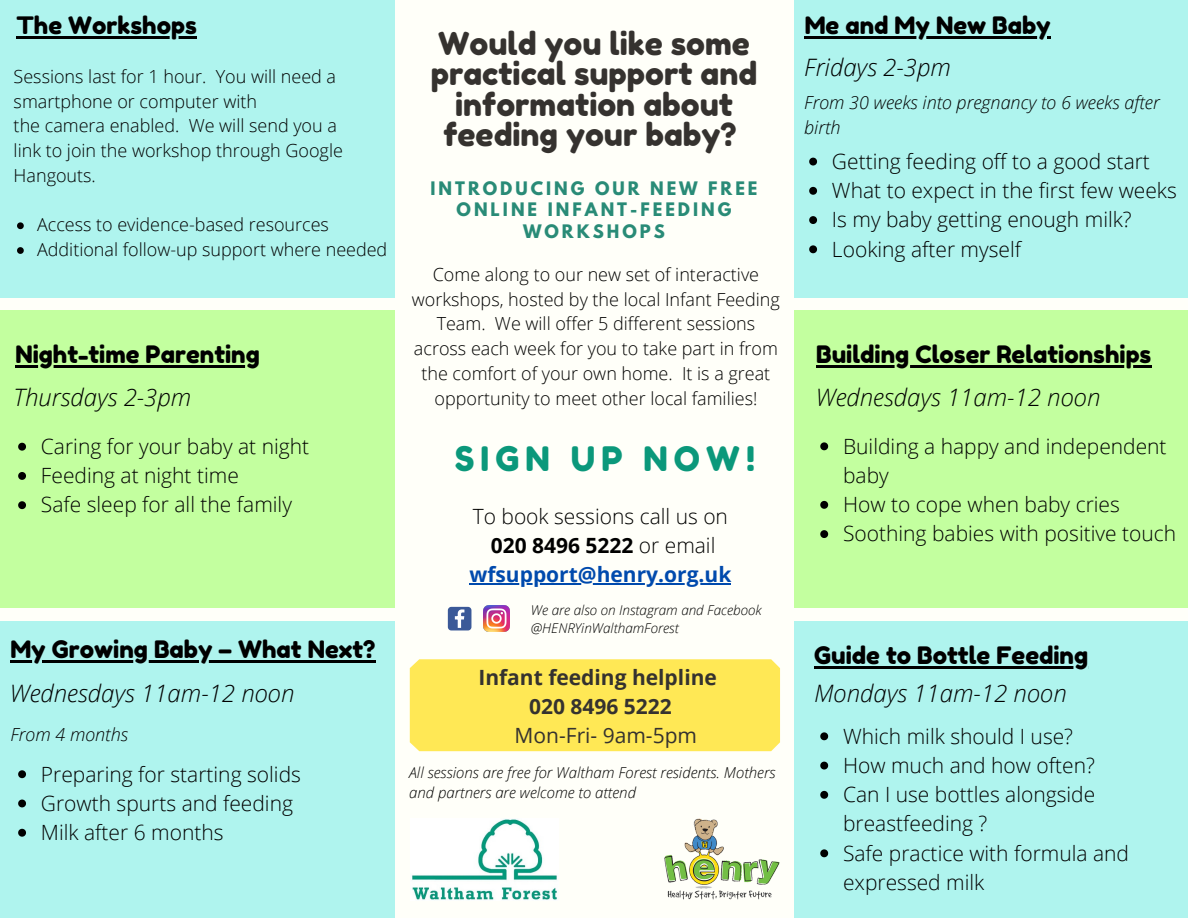
<style>
.page{position:relative;width:1188px;height:918px;background:#fff}
.page>*{position:absolute;margin:0;border:0;box-sizing:border-box;transform-origin:0 0}
.t1{font:33.75px "Fredoka One";letter-spacing:.18em;color:#0b987b}
.t2{font:31.5px/30.3px "Fredoka One";color:#35322f;text-align:center}
.t3{font:24px "Fredoka One";color:#000}
.t4{font:italic 300 24px "Open Sans";color:#000}
.t5{font:300 21px/29.2px "Open Sans";color:#000}
.t6{font:700 21px/29.2px "Open Sans";color:#35322f;text-align:center}
.t7{font:21px "Open Sans";color:#35322f}
.t8{font:300 18px/24.8px "Open Sans";color:#000}
.t9{font:italic 300 18px/24.8px "Open Sans";color:#000}
.t10{font:700 16.5px/21.3px "League Spartan";letter-spacing:.18em;color:#298b77;text-align:center}
.t11{font:italic 300 15px/20.2px "Open Sans";color:#000}
.t12{font:italic 300 13.5px/18.5px "Open Sans";color:#000}
.s1{font-weight:700}
.s2{font-weight:700;color:#004aad}
</style>
<div class="page">
<div style="left:395px;top:0;width:399px;height:918px;background:#fffff9"></div>
<div style="left:0;top:0;width:394px;height:298px;background:#aff4ee"></div>
<div style="left:0;top:311px;width:394px;height:297px;background:#c3ff9f"></div>
<div style="left:0;top:621px;width:394px;height:297px;background:#aff4ee"></div>
<div style="left:794px;top:0;width:394px;height:298px;background:#aff4ee"></div>
<div style="left:794px;top:310px;width:394px;height:297px;background:#c3ff9f"></div>
<div style="left:794px;top:621px;width:394px;height:297px;background:#aff4ee"></div>
<img style="left:664px;top:818px;width:116px;height:82px">
<img style="left:411px;top:819px;width:147px;height:81px">
<div style="left:410px;top:659px;width:370px;height:92px;background:#ffe855"></div>
<hr style="left:469px;top:583px;width:262px;height:1px;background:#004aad">
<svg style="left:448px;top:607px;width:23px;height:23px"></svg>
<img style="left:483px;top:606px;width:26px;height:26px">
<hr style="left:15px;top:365px;width:245px;height:2px;background:#000">
<svg style="left:18px;top:443px;width:8px;height:8px"></svg>
<svg style="left:18px;top:472px;width:8px;height:8px"></svg>
<svg style="left:18px;top:501px;width:8px;height:8px"></svg>
<hr style="left:10px;top:661px;width:365px;height:2px;background:#000">
<svg style="left:18px;top:770px;width:8px;height:8px"></svg>
<svg style="left:18px;top:800px;width:8px;height:7px"></svg>
<svg style="left:18px;top:829px;width:8px;height:8px"></svg>
<hr style="left:805px;top:36px;width:246px;height:3px;background:#000">
<svg style="left:809px;top:158px;width:8px;height:8px"></svg>
<svg style="left:809px;top:187px;width:8px;height:8px"></svg>
<svg style="left:809px;top:216px;width:8px;height:8px"></svg>
<svg style="left:809px;top:245px;width:8px;height:8px"></svg>
<hr style="left:816px;top:365px;width:335px;height:2px;background:#000">
<svg style="left:820px;top:442px;width:8px;height:8px"></svg>
<svg style="left:820px;top:501px;width:8px;height:8px"></svg>
<svg style="left:820px;top:530px;width:8px;height:8px"></svg>
<hr style="left:814px;top:666px;width:274px;height:2px;background:#000">
<svg style="left:820px;top:732px;width:8px;height:8px"></svg>
<svg style="left:820px;top:762px;width:8px;height:8px"></svg>
<svg style="left:820px;top:791px;width:8px;height:8px"></svg>
<svg style="left:820px;top:849px;width:8px;height:8px"></svg>
<hr style="left:16px;top:36px;width:181px;height:3px;background:#000">
<svg style="left:17px;top:222px;width:7px;height:7px"></svg>
<svg style="left:17px;top:247px;width:7px;height:7px"></svg>
<p class="t3" style="left:16px;top:11px;width:182px">The Workshops</p>
<p class="t8" style="left:14px;top:64px;width:331px">Sessions last for 1 hour. You will need a smartphone or computer with<br>the camera enabled. We will send you a link to join the workshop through Google<br>Hangouts.</p>
<p class="t8" style="left:37px;top:212px;width:352px">Access to evidence-based resources<br>Additional follow-up support where needed</p>
<p class="t3" style="left:15px;top:339px;width:246px">Night-time Parenting</p>
<p class="t4" style="left:14px;top:381px;width:179px">Thursdays 2-3pm</p>
<p class="t5" style="left:41px;top:431px;width:270px">Caring for your baby at night<br>Feeding at night time<br>Safe sleep for all the family</p>
<p class="t3" style="left:10px;top:635px;width:367px">My Growing Baby – What Next?</p>
<p class="t4" style="left:10px;top:677px;width:286px">Wednesdays 11am-12 noon</p>
<p class="t9" style="left:10px;top:721px;width:119px">From 4 months</p>
<p class="t5" style="left:41px;top:759px;width:262px">Preparing for starting solids<br>Growth spurts and feeding<br>Milk after 6 months</p>
<h2 class="t2" style="left:431px;top:28px;width:328px">Would you like some practical support and information about feeding your baby?</h2>
<p class="t10" style="left:430px;top:180px;width:329px">INTRODUCING OUR NEW FREE<br>ONLINE INFANT-FEEDING<br>WORKSHOPS</p>
<p class="t8" style="left:412px;top:262px;width:370px;text-align:center">Come along to our new set of interactive workshops, hosted by the local Infant Feeding Team. We will offer 5 different sessions across each week for you to take part in from the comfort of your own home. It is a great opportunity to meet other local families!</p>
<h1 class="t1" style="left:455px;top:438px;width:302px">SIGN UP NOW!</h1>
<p class="t5" style="left:469px;top:501px;width:263px;text-align:center">To book sessions call us on<br><span class="s1">020 8496 5222</span> or email <span class="s2">wfsupport@henry.org.uk</span></p>
<p class="t12" style="left:531px;top:600px;width:232px">We are also on Instagram and Facebook @HENRYinWalthamForest</p>
<p class="t6" style="left:478px;top:662px;width:240px">Infant feeding helpline<br>020 8496 5222</p>
<p class="t7" style="left:515px;top:721px;width:184px">Mon-Fri- 9am-5pm</p>
<p class="t11" style="left:409px;top:762px;width:368px">All sessions are free for Waltham Forest residents. Mothers and partners are welcome to attend</p>
<p class="t3" style="left:805px;top:11px;width:248px">Me and My New Baby</p>
<p class="t4" style="left:804px;top:51px;width:148px">Fridays 2-3pm</p>
<p class="t9" style="left:804px;top:90px;width:357px">From 30 weeks into pregnancy to 6 weeks after birth</p>
<p class="t5" style="left:832px;top:146px;width:346px">Getting feeding off to a good start<br>What to expect in the first few weeks<br>Is my baby getting enough milk?<br>Looking after myself</p>
<p class="t3" style="left:816px;top:339px;width:337px">Building Closer Relationships</p>
<p class="t4" style="left:816px;top:381px;width:286px">Wednesdays 11am-12 noon</p>
<p class="t5" style="left:843px;top:431px;width:335px">Building a happy and independent baby<br>How to cope when baby cries<br>Soothing babies with positive touch</p>
<p class="t3" style="left:814px;top:641px;width:276px">Guide to Bottle Feeding</p>
<p class="t4" style="left:814px;top:677px;width:254px">Mondays 11am-12 noon</p>
<p class="t5" style="left:843px;top:721px;width:288px">Which milk should I use?<br>How much and how often?<br>Can I use bottles alongside breastfeeding ?<br>Safe practice with formula and expressed milk</p>
</div>
